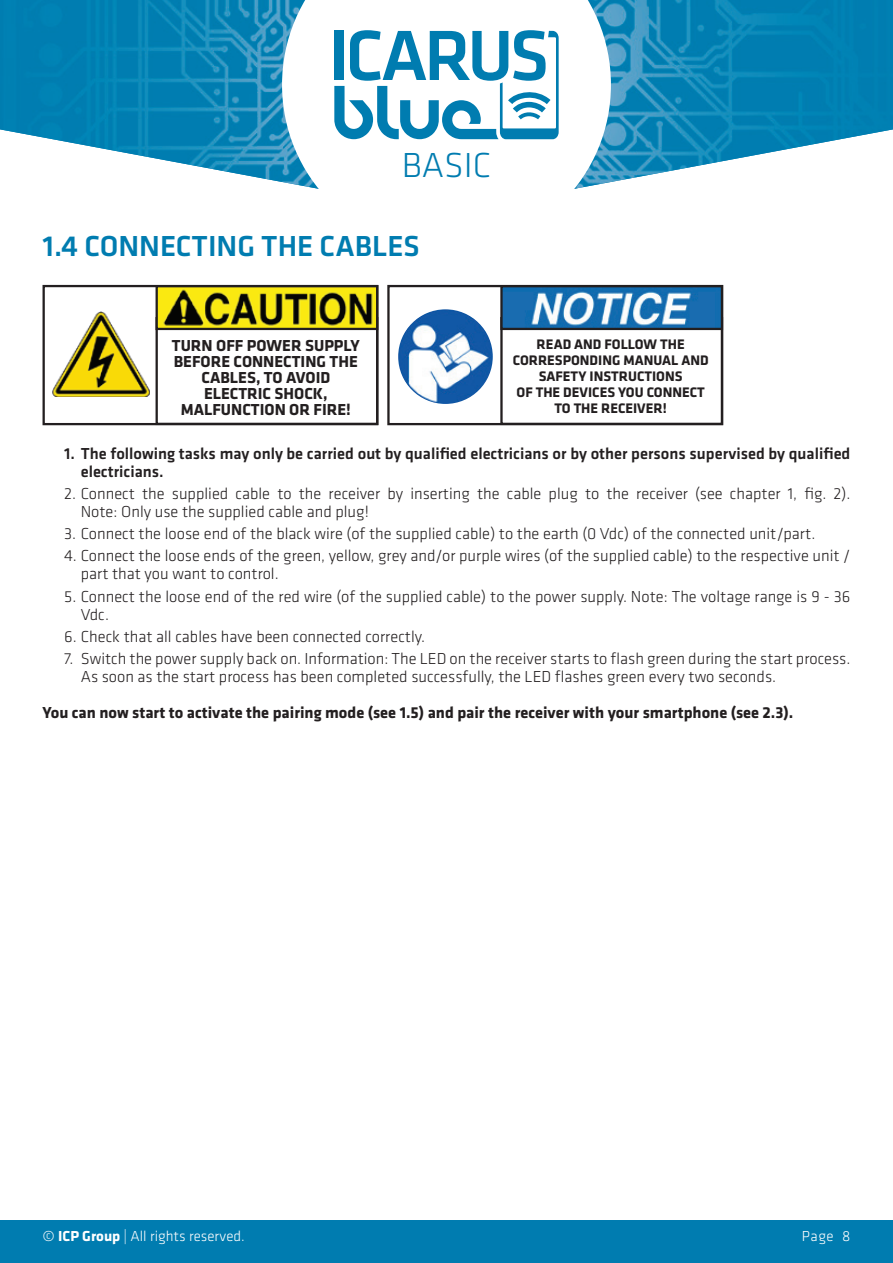
<style>
.page{position:relative;width:893px;height:1263px;background:#fff}
.page>*{position:absolute;margin:0;border:0;box-sizing:border-box;transform-origin:0 0}
.t1{font:300 36px "Klavika Basic";color:#007cb0}
.t2{font:500 30px "Klavika Basic";color:#007cb0}
.t3{font:300 16.5px/18px "Klavika Basic";color:#231f20}
.t4{font:700 16.5px/16px "Klavika Basic";color:#231f20;text-align:center}
.t5{font:500 16.5px/18px "Klavika Basic";color:#231f20}
.t6{font:300 15px "Klavika Basic";color:#fff}
.t7{font:700 14.4px/16px "Klavika Basic";color:#231f20;text-align:center}
.s1{font-weight:700}
</style>
<div class="page">
<img style="left:0;top:0;width:893px;height:182px">
<svg style="left:282px;top:0;width:329px;height:189px"></svg>
<svg style="left:334px;top:30px;width:225px;height:109px"></svg>
<div style="left:0;top:1220px;width:893px;height:43px;background:#007cb0"></div>
<div style="left:43px;top:285px;width:335px;height:140px;border:2px solid #231f20"></div>
<div style="left:156px;top:317px;width:222px;height:108px;border:2px solid #231f20"></div>
<img style="left:159px;top:288px;width:216px;height:39px">
<div style="left:156px;top:285px;width:222px;height:45px;border:2px solid #231f20"></div>
<img style="left:52px;top:311px;width:97px;height:85px">
<div style="left:387px;top:285px;width:336px;height:140px;border:2px solid #231f20"></div>
<div style="left:500px;top:317px;width:223px;height:108px;border:2px solid #231f20"></div>
<img style="left:503px;top:288px;width:217px;height:39px">
<div style="left:500px;top:285px;width:223px;height:45px;border:2px solid #231f20"></div>
<img style="left:398px;top:309px;width:95px;height:95px;border-radius:47px">
<h1 class="t1" style="left:402px;top:143px;width:91px">BASIC</h1>
<h2 class="t2" style="left:43px;top:226px;width:379px">1.4 CONNECTING THE CABLES</h2>
<p class="t4" style="left:172px;top:336px;width:189px">TURN OFF POWER SUPPLY<br>BEFORE CONNECTING THE<br>CABLES, TO AVOID<br>ELECTRIC SHOCK,<br>MALFUNCTION OR FIRE!</p>
<p class="t7" style="left:513px;top:336px;width:197px">READ AND FOLLOW THE<br>CORRESPONDING MANUAL AND<br>SAFETY INSTRUCTIONS<br>OF THE DEVICES YOU CONNECT<br>TO THE RECEIVER!</p>
<p class="t5" style="left:81px;top:444px;width:771px;text-indent:-16px">1. The following tasks may only be carried out by qualified electricians or by other persons supervised by qualified electricians.</p>
<p class="t3" style="left:81px;top:484px;width:771px;text-indent:-16px">2. Connect the supplied cable to the receiver by inserting the cable plug to the receiver (see chapter 1, fig. 2).<br>Note: Only use the supplied cable and plug!</p>
<p class="t3" style="left:64px;top:524px;width:753px">3. Connect the loose end of the black wire (of the supplied cable) to the earth (0 Vdc) of the connected unit/part.</p>
<p class="t3" style="left:81px;top:547px;width:771px;text-indent:-16px">4. Connect the loose ends of the green, yellow, grey and/or purple wires (of the supplied cable) to the respective unit / part that you want to control.</p>
<p class="t3" style="left:81px;top:587px;width:771px;text-indent:-16px">5. Connect the loose end of the red wire (of the supplied cable) to the power supply. Note: The voltage range is 9 - 36<br>Vdc.</p>
<p class="t3" style="left:64px;top:627px;width:362px">6. Check that all cables have been connected correctly.</p>
<p class="t3" style="left:81px;top:650px;width:771px;text-indent:-16px">7. Switch the power supply back on. Information: The LED on the receiver starts to flash green during the start process.<br>As soon as the start process has been completed successfully, the LED flashes green every two seconds.</p>
<p class="t4" style="left:43px;top:704px;width:752px">You can now start to activate the pairing mode (see 1.5) and pair the receiver with your smartphone (see 2.3).</p>
<p class="t6" style="left:43px;top:1227px;width:204px">© <span class="s1">ICP Group</span> | All rights reserved.</p>
<p class="t6" style="left:802px;top:1227px;width:50px">Page 8</p>
</div>
